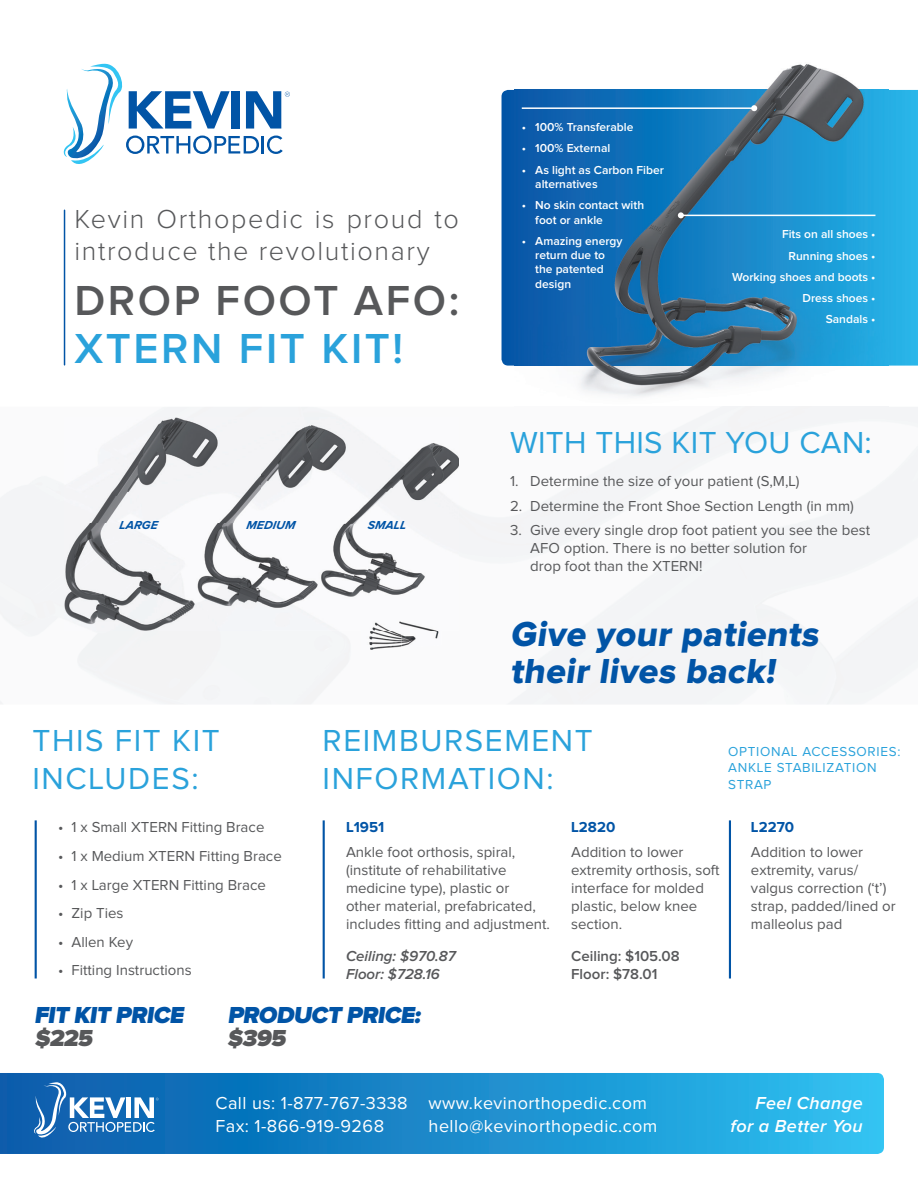
<style>
.page{position:relative;width:918px;height:1188px;background:#fff}
.page>*{position:absolute;margin:0;border:0;box-sizing:border-box;transform-origin:0 0}
.t1{font:600 43.5px "Proxima Nova";letter-spacing:.06em;color:#57585a}
.t2{font:600 43.5px "Proxima Nova";letter-spacing:.06em;color:#2aa2db}
.t3{font:36px/37.5px "Proxima Nova Extrabld";color:#0154a6}
.t4{font:31.5px/37.8px "Proxima Nova";letter-spacing:.05em;color:#2aa2db}
.t5{font:31.5px "Proxima Nova";letter-spacing:.01em;color:#2aa2db}
.t6{font:300 27px/32.4px "Proxima Nova";letter-spacing:.06em;color:#57585a}
.t7{font:900 24px "Proxima Nova";color:#0154a6}
.t8{font:900 24px "Proxima Nova";color:#57585a}
.t9{font:18px/22.5px "Proxima Nova";letter-spacing:.025em;color:#fff}
.t10{font:italic 600 18px/22.5px "Proxima Nova";letter-spacing:.025em;color:#fff;text-align:right}
.t11{font:15px/18px "Proxima Nova";color:#57585a}
.t12{font:italic 600 15px/18px "Proxima Nova";color:#57585a}
.t13{font:600 15px/18px "Proxima Nova";color:#57585a}
.t14{font:700 15px "Proxima Nova";color:#0154a6}
.t15{font:13.5px/16.2px "Proxima Nova";letter-spacing:.05em;color:#2aa2db}
.t16{font:600 12px/14.4px "Proxima Nova";color:#fff}
.t17{font:italic 700 12px "Proxima Nova";letter-spacing:.01em;color:#0154a6}
</style>
<div class="page">
<img style="left:65px;top:417px;width:394px;height:214px">
<svg style="left:0;top:1073px;width:884px;height:81px;background:#1a90cf"></svg>
<svg style="left:502px;top:90px;width:416px;height:276px;background:#1d96d3"></svg>
<img style="left:515px;top:64px;width:373px;height:378px">
<img style="left:515px;top:90px;width:373px;height:276px">
<hr style="left:323px;top:820px;width:2px;height:159px;background:#0154a6">
<hr style="left:729px;top:820px;width:2px;height:159px;background:#0154a6">
<svg style="left:63px;top:63px;width:227px;height:101px"></svg>
<hr style="left:64px;top:210px;width:1px;height:155px;background:#0154a6">
<hr style="left:35px;top:820px;width:2px;height:159px;background:#0154a6">
<hr style="left:522px;top:107px;width:232px;height:2px;background:#fff">
<svg style="left:751px;top:105px;width:6px;height:6px"></svg>
<hr style="left:681px;top:215px;width:194px;height:1px;background:#fff">
<svg style="left:678px;top:212px;width:6px;height:6px"></svg>
<img style="left:361px;top:604px;width:41px;height:46px">
<img style="left:401px;top:604px;width:41px;height:44px">
<svg style="left:33px;top:1082px;width:126px;height:61px;background:#4386c2"></svg>
<h3 class="t6" style="left:74px;top:204px;width:386px">Kevin Orthopedic is proud to introduce the revolutionary</h3>
<h1 class="t1" style="left:74px;top:281px;width:386px">DROP FOOT AFO:</h1>
<h1 class="t2" style="left:74px;top:329px;width:330px">XTERN FIT KIT!</h1>
<p class="t17" style="left:119px;top:519px;width:40px">LARGE</p>
<p class="t17" style="left:246px;top:519px;width:50px">MEDIUM</p>
<p class="t17" style="left:368px;top:519px;width:42px">SMALL</p>
<p class="t16" style="left:522px;top:121px;width:113px">• 100% Transferable</p>
<p class="t16" style="left:522px;top:142px;width:90px">• 100% External</p>
<p class="t16" style="left:535px;top:163px;width:130px;text-indent:-14px">• As light as Carbon Fiber alternatives</p>
<p class="t16" style="left:535px;top:198px;width:110px;text-indent:-14px">• No skin contact with foot or ankle</p>
<p class="t16" style="left:535px;top:234px;width:89px;text-indent:-14px">• Amazing energy return due to the patented design</p>
<p class="t16" style="left:732px;top:224px;width:145px;line-height:21.1px;text-align:right">Fits on all shoes •<br>Running shoes •<br>Working shoes and boots •<br>Dress shoes •<br>Sandals •</p>
<h3 class="t5" style="left:510px;top:428px;width:363px">WITH THIS KIT YOU CAN:</h3>
<p class="t11" style="left:510px;top:473px;width:291px">1. Determine the size of your patient (S,M,L)</p>
<p class="t11" style="left:510px;top:497px;width:345px">2. Determine the Front Shoe Section Length (in mm)</p>
<p class="t11" style="left:530px;top:522px;width:342px;text-indent:-20px">3. Give every single drop foot patient you see the best<br>AFO option. There is no better solution for<br>drop foot than the XTERN!</p>
<h2 class="t3" style="left:510px;top:617px;width:315px">Give your patients their lives back!</h2>
<h3 class="t4" style="left:33px;top:723px;width:189px">THIS FIT KIT<br>INCLUDES:</h3>
<h3 class="t4" style="left:323px;top:723px;width:272px">REIMBURSEMENT<br>INFORMATION:</h3>
<p class="t15" style="left:728px;top:744px;width:174px">OPTIONAL ACCESSORIES:<br>ANKLE STABILIZATION<br>STRAP</p>
<p class="t11" style="left:58px;top:819px;width:208px">• 1 x Small XTERN Fitting Brace</p>
<p class="t11" style="left:58px;top:848px;width:225px">• 1 x Medium XTERN Fitting Brace</p>
<p class="t11" style="left:58px;top:876px;width:209px">• 1 x Large XTERN Fitting Brace</p>
<p class="t11" style="left:58px;top:905px;width:67px">• Zip Ties</p>
<p class="t11" style="left:58px;top:933px;width:77px">• Allen Key</p>
<p class="t11" style="left:58px;top:962px;width:135px">• Fitting Instructions</p>
<p class="t14" style="left:346px;top:820px;width:40px">L1951</p>
<p class="t11" style="left:346px;top:844px;width:205px">Ankle foot orthosis, spiral, (institute of rehabilitative medicine type), plastic or<br>other material, prefabricated, includes fitting and adjustment.</p>
<p class="t12" style="left:346px;top:947px;width:111px">Ceiling: $970.87<br>Floor: $728.16</p>
<h3 class="t7" style="left:34px;top:1004px;width:154px">FIT KIT PRICE</h3>
<h3 class="t8" style="left:34px;top:1027px;width:63px">$225</h3>
<h3 class="t7" style="left:227px;top:1004px;width:198px">PRODUCT PRICE:</h3>
<h3 class="t8" style="left:227px;top:1027px;width:63px">$395</h3>
<p class="t14" style="left:571px;top:820px;width:46px">L2820</p>
<p class="t11" style="left:571px;top:844px;width:150px">Addition to lower extremity orthosis, soft interface for molded plastic, below knee section.</p>
<p class="t13" style="left:571px;top:947px;width:110px">Ceiling: $105.08<br>Floor: $78.01</p>
<p class="t14" style="left:751px;top:820px;width:45px">L2270</p>
<p class="t11" style="left:751px;top:844px;width:146px">Addition to lower extremity, varus/ valgus correction (‘t’) strap, padded/lined or malleolus pad</p>
<p class="t9" style="left:215px;top:1093px;width:194px">Call us: 1-877-767-3338<br>Fax: 1-866-919-9268</p>
<p class="t10" style="left:730px;top:1093px;width:134px">Feel Change for a Better You</p>
<p class="t9" style="left:429px;top:1093px;width:230px">www.kevinorthopedic.com hello@kevinorthopedic.com</p>
</div>
